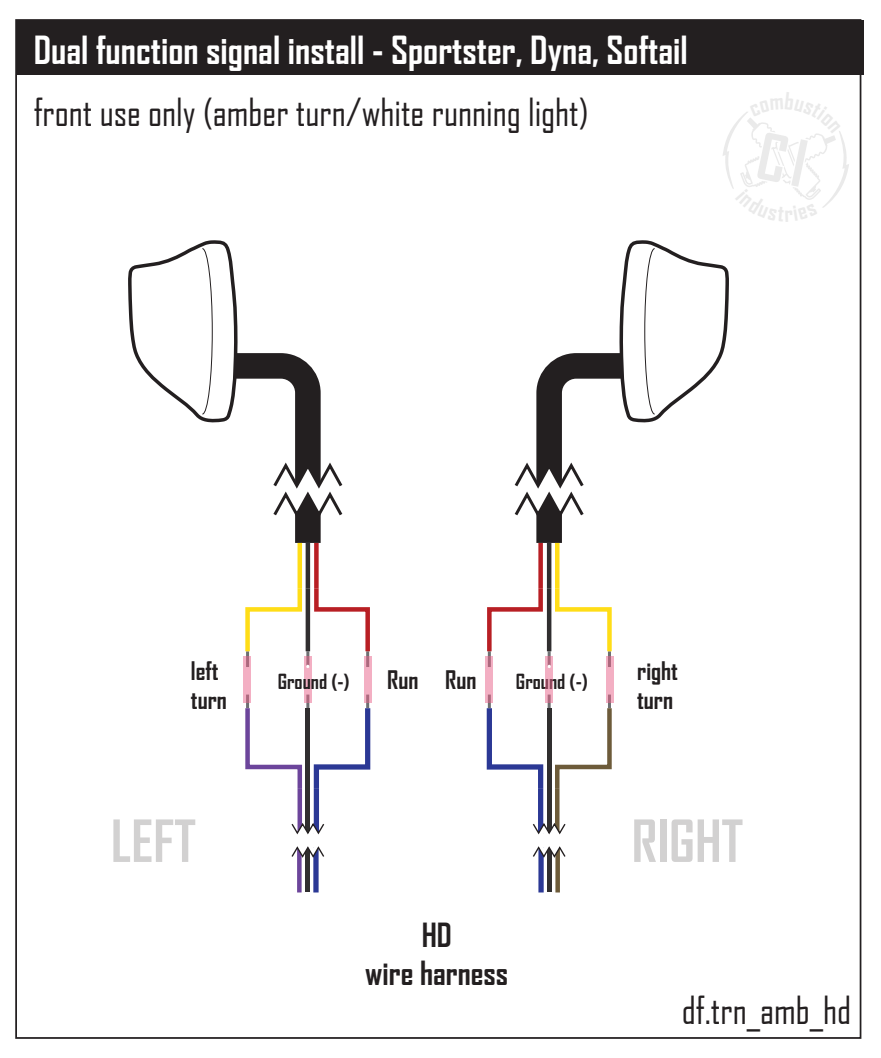
<style>
.page{position:relative;width:881px;height:1058px;background:#fff}
.page>*{position:absolute;margin:0;border:0;box-sizing:border-box;transform-origin:0 0}
.t1{font:700 55.65px "Agency FB";color:#d2d1d1}
.t2{font:37.1px "Agency FB";color:#231f20}
.t3{font:700 37.1px "Agency FB";color:#fff}
.t4{font:700 31.85px/38.1px "Agency FB";color:#231f20;text-align:center}
.t5{font:700 24.5px/29.4px "Agency FB";color:#231f20}
.t6{font:700 19.95px "Agency FB";color:#231f20}
</style>
<div class="page">
<svg style="left:245px;top:703px;width:57px;height:85px"></svg>
<svg style="left:128px;top:240px;width:215px;height:303px"></svg>
<div style="left:305px;top:543px;width:5px;height:45px;background:#302e2f"></div>
<svg style="left:314px;top:543px;width:4px;height:41px"></svg>
<div style="left:297px;top:543px;width:5px;height:45px;background:#ffdd17"></div>
<hr style="left:306px;top:651px;width:3px;height:16px;background:#6e6f72">
<div style="left:305px;top:588px;width:5px;height:63px;background:#302e2f"></div>
<svg style="left:314px;top:584px;width:56px;height:72px"></svg>
<svg style="left:245px;top:584px;width:57px;height:72px"></svg>
<hr style="left:306px;top:694px;width:3px;height:14px;background:#6e6f72">
<svg style="left:313px;top:703px;width:58px;height:90px"></svg>
<div style="left:297px;top:788px;width:5px;height:45px;background:#6c459b"></div>
<div style="left:314px;top:788px;width:5px;height:45px;background:#2b3895"></div>
<div style="left:305px;top:708px;width:5px;height:124px;background:#302e2f"></div>
<svg style="left:244px;top:656px;width:7px;height:47px"></svg>
<svg style="left:304px;top:656px;width:7px;height:47px"></svg>
<svg style="left:364px;top:656px;width:7px;height:47px"></svg>
<div style="left:313px;top:847px;width:5px;height:45px;background:#2b3895"></div>
<svg style="left:297px;top:859px;width:4px;height:33px"></svg>
<div style="left:305px;top:848px;width:5px;height:43px;background:#302e2f"></div>
<svg style="left:291px;top:821px;width:34px;height:38px"></svg>
<svg style="left:555px;top:703px;width:57px;height:89px"></svg>
<svg style="left:514px;top:240px;width:215px;height:303px"></svg>
<hr style="left:547px;top:543px;width:4px;height:45px;background:#302e2f">
<div style="left:538px;top:543px;width:5px;height:45px;background:#b81f24"></div>
<hr style="left:555px;top:543px;width:4px;height:45px;background:#ffdd17">
<hr style="left:547px;top:651px;width:3px;height:16px;background:#6e6f72">
<hr style="left:547px;top:588px;width:4px;height:63px;background:#302e2f">
<svg style="left:487px;top:584px;width:56px;height:72px"></svg>
<svg style="left:555px;top:584px;width:57px;height:72px"></svg>
<hr style="left:547px;top:694px;width:3px;height:14px;background:#6e6f72">
<svg style="left:486px;top:703px;width:58px;height:90px"></svg>
<hr style="left:555px;top:788px;width:4px;height:45px;background:#6d5b3a">
<div style="left:538px;top:788px;width:5px;height:45px;background:#2b3895"></div>
<hr style="left:547px;top:708px;width:4px;height:124px;background:#302e2f">
<svg style="left:606px;top:656px;width:7px;height:47px"></svg>
<svg style="left:545px;top:656px;width:8px;height:47px"></svg>
<svg style="left:486px;top:656px;width:7px;height:47px"></svg>
<div style="left:538px;top:847px;width:5px;height:45px;background:#2b3895"></div>
<div style="left:555px;top:847px;width:5px;height:45px;background:#6d5b3a"></div>
<hr style="left:547px;top:848px;width:4px;height:43px;background:#302e2f">
<svg style="left:532px;top:821px;width:34px;height:38px"></svg>
<svg style="left:547px;top:665px;width:4px;height:3px"></svg>
<div style="left:16px;top:20px;width:847px;height:55px;background:#231f20"></div>
<svg style="left:723px;top:112px;width:126px;height:96px"></svg>
<p class="t3" style="left:34px;top:27px;width:655px">Dual function signal install - Sportster, Dyna, Softail</p>
<p class="t2" style="left:34px;top:89px;width:556px">front use only (amber turn/white running light)</p>
<p class="t5" style="left:191px;top:655px;width:37px">left turn</p>
<p class="t5" style="left:387px;top:664px;width:33px">Run</p>
<p class="t6" style="left:278px;top:669px;width:73px">Ground (-)</p>
<p class="t5" style="left:445px;top:664px;width:33px">Run</p>
<p class="t6" style="left:516px;top:669px;width:73px">Ground (-)</p>
<p class="t5" style="left:637px;top:655px;width:42px">right turn</p>
<h1 class="t1" style="left:111px;top:806px;width:87px">LEFT</h1>
<h1 class="t1" style="left:631px;top:806px;width:113px">RIGHT</h1>
<p class="t4" style="left:365px;top:915px;width:144px">HD<br>wire harness</p>
<p class="t2" style="left:682px;top:987px;width:171px">df.trn_amb_hd</p>
</div>
